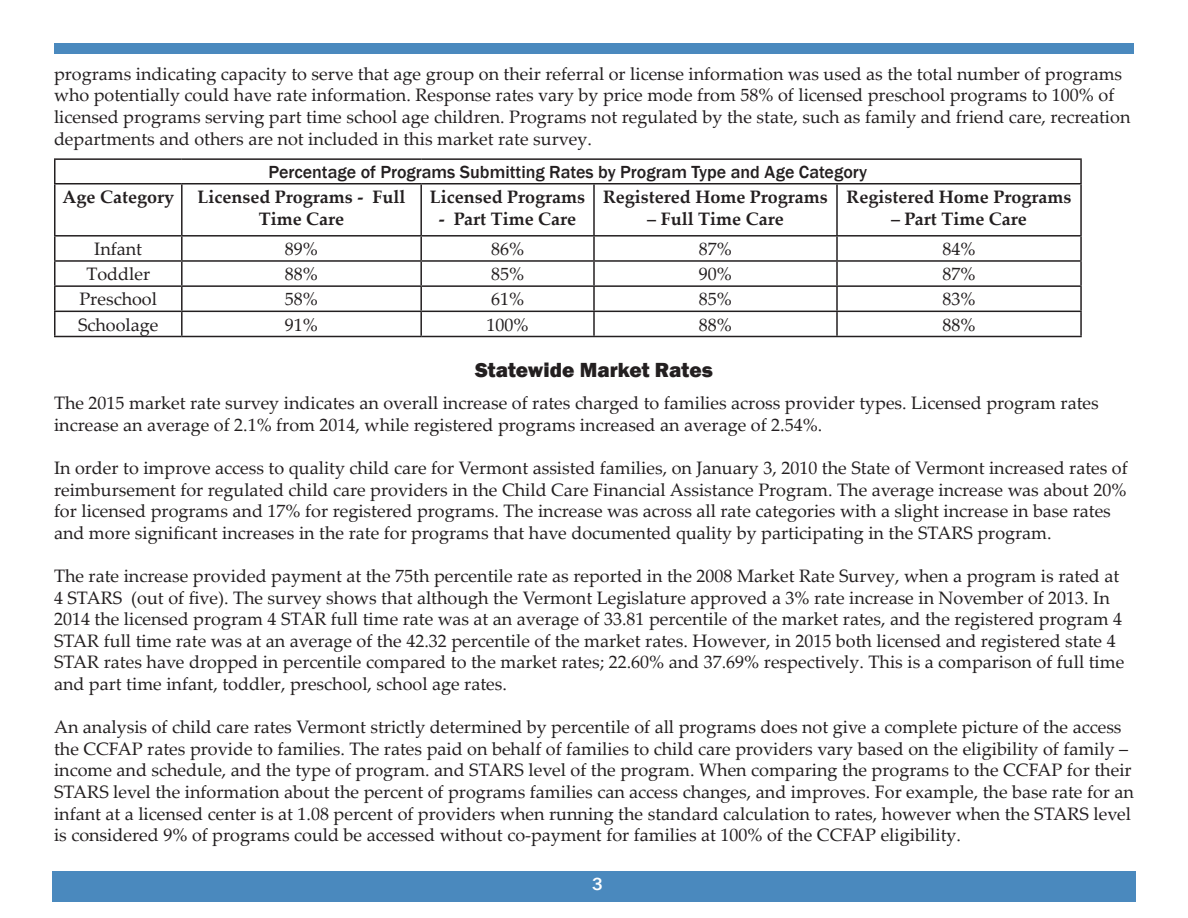
<style>
.page{position:relative;width:1188px;height:918px;background:#fff}
.page>*{position:absolute;margin:0;border:0;box-sizing:border-box;transform-origin:0 0}
.t1{font:800 21px "Franklin Gothic";color:#231f20}
.t2{font:18px/21.6px "Palatino Linotype";color:#231f20}
.t3{font:700 18px/21.6px "Palatino Linotype";color:#231f20;text-align:center}
.t4{font:500 18px "Franklin Gothic";color:#231f20}
.t5{font:500 18px "Franklin Gothic";color:#fff}
</style>
<div class="page">
<hr style="left:54px;top:158px;width:128px;height:2px;background:#231f20">
<hr style="left:54px;top:160px;width:2px;height:23px;background:#231f20">
<hr style="left:182px;top:158px;width:239px;height:2px;background:#231f20">
<hr style="left:421px;top:158px;width:173px;height:2px;background:#231f20">
<hr style="left:594px;top:158px;width:243px;height:2px;background:#231f20">
<hr style="left:837px;top:158px;width:245px;height:2px;background:#231f20">
<hr style="left:1080px;top:160px;width:2px;height:23px;background:#231f20">
<hr style="left:54px;top:183px;width:128px;height:2px;background:#231f20">
<hr style="left:54px;top:185px;width:2px;height:50px;background:#231f20">
<hr style="left:182px;top:183px;width:239px;height:2px;background:#231f20">
<hr style="left:181px;top:185px;width:2px;height:50px;background:#231f20">
<hr style="left:421px;top:183px;width:173px;height:2px;background:#231f20">
<hr style="left:420px;top:185px;width:2px;height:50px;background:#231f20">
<hr style="left:594px;top:183px;width:243px;height:2px;background:#231f20">
<hr style="left:593px;top:185px;width:2px;height:50px;background:#231f20">
<hr style="left:837px;top:183px;width:245px;height:2px;background:#231f20">
<hr style="left:836px;top:185px;width:2px;height:50px;background:#231f20">
<hr style="left:1080px;top:185px;width:2px;height:50px;background:#231f20">
<hr style="left:54px;top:235px;width:128px;height:2px;background:#231f20">
<hr style="left:54px;top:237px;width:2px;height:23px;background:#231f20">
<hr style="left:182px;top:235px;width:239px;height:2px;background:#231f20">
<hr style="left:181px;top:237px;width:2px;height:23px;background:#231f20">
<hr style="left:421px;top:235px;width:173px;height:2px;background:#231f20">
<hr style="left:420px;top:237px;width:2px;height:23px;background:#231f20">
<hr style="left:594px;top:235px;width:243px;height:2px;background:#231f20">
<hr style="left:593px;top:237px;width:2px;height:23px;background:#231f20">
<hr style="left:837px;top:235px;width:245px;height:2px;background:#231f20">
<hr style="left:836px;top:237px;width:2px;height:23px;background:#231f20">
<hr style="left:1080px;top:237px;width:2px;height:23px;background:#231f20">
<hr style="left:54px;top:260px;width:128px;height:2px;background:#231f20">
<hr style="left:54px;top:262px;width:2px;height:23px;background:#231f20">
<hr style="left:182px;top:260px;width:239px;height:2px;background:#231f20">
<hr style="left:181px;top:262px;width:2px;height:23px;background:#231f20">
<hr style="left:421px;top:260px;width:173px;height:2px;background:#231f20">
<hr style="left:420px;top:262px;width:2px;height:23px;background:#231f20">
<hr style="left:594px;top:260px;width:243px;height:2px;background:#231f20">
<hr style="left:593px;top:262px;width:2px;height:23px;background:#231f20">
<hr style="left:837px;top:260px;width:245px;height:2px;background:#231f20">
<hr style="left:836px;top:262px;width:2px;height:23px;background:#231f20">
<hr style="left:1080px;top:262px;width:2px;height:23px;background:#231f20">
<hr style="left:54px;top:285px;width:128px;height:2px;background:#231f20">
<hr style="left:54px;top:287px;width:2px;height:24px;background:#231f20">
<hr style="left:182px;top:285px;width:239px;height:2px;background:#231f20">
<hr style="left:181px;top:287px;width:2px;height:24px;background:#231f20">
<hr style="left:421px;top:285px;width:173px;height:2px;background:#231f20">
<hr style="left:420px;top:287px;width:2px;height:24px;background:#231f20">
<hr style="left:594px;top:285px;width:243px;height:2px;background:#231f20">
<hr style="left:593px;top:287px;width:2px;height:24px;background:#231f20">
<hr style="left:837px;top:285px;width:245px;height:2px;background:#231f20">
<hr style="left:836px;top:287px;width:2px;height:24px;background:#231f20">
<hr style="left:1080px;top:287px;width:2px;height:24px;background:#231f20">
<hr style="left:54px;top:311px;width:128px;height:1px;background:#231f20">
<hr style="left:54px;top:312px;width:2px;height:24px;background:#231f20">
<hr style="left:182px;top:311px;width:239px;height:1px;background:#231f20">
<hr style="left:181px;top:312px;width:2px;height:24px;background:#231f20">
<hr style="left:421px;top:311px;width:173px;height:1px;background:#231f20">
<hr style="left:420px;top:312px;width:2px;height:24px;background:#231f20">
<hr style="left:594px;top:311px;width:243px;height:1px;background:#231f20">
<hr style="left:593px;top:312px;width:2px;height:24px;background:#231f20">
<hr style="left:837px;top:311px;width:245px;height:1px;background:#231f20">
<hr style="left:836px;top:312px;width:2px;height:24px;background:#231f20">
<hr style="left:1080px;top:312px;width:2px;height:24px;background:#231f20">
<hr style="left:54px;top:336px;width:128px;height:1px;background:#231f20">
<hr style="left:182px;top:336px;width:239px;height:1px;background:#231f20">
<hr style="left:421px;top:336px;width:173px;height:1px;background:#231f20">
<hr style="left:594px;top:336px;width:243px;height:1px;background:#231f20">
<hr style="left:837px;top:336px;width:245px;height:1px;background:#231f20">
<div style="left:52px;top:872px;width:1084px;height:30px;background:#4a89be"></div>
<div style="left:54px;top:43px;width:1080px;height:11px;background:#4a89be"></div>
<p class="t2" style="left:54px;top:62px;width:1078px">programs indicating capacity to serve that age group on their referral or license information was used as the total number of programs who potentially could have rate information. Response rates vary by price mode from 58% of licensed preschool programs to 100% of licensed programs serving part time school age children. Programs not regulated by the state, such as family and friend care, recreation departments and others are not included in this market rate survey.</p>
<p class="t4" style="left:269px;top:161px;width:600px">Percentage of Programs Submitting Rates by Program Type and Age Category</p>
<p class="t3" style="left:63px;top:185px;width:113px">Age Category</p>
<p class="t3" style="left:198px;top:185px;width:209px">Licensed Programs - Full<br>Time Care</p>
<p class="t3" style="left:430px;top:185px;width:157px">Licensed Programs</p>
<p class="t3" style="left:603px;top:185px;width:226px">Registered Home Programs</p>
<p class="t3" style="left:647px;top:207px;width:138px">– Full Time Care</p>
<p class="t3" style="left:847px;top:185px;width:226px">Registered Home Programs</p>
<p class="t3" style="left:891px;top:207px;width:137px">– Part Time Care</p>
<p class="t3" style="left:439px;top:207px;width:139px">- Part Time Care</p>
<p class="t2" style="left:94px;top:237px;width:49px">Infant</p>
<p class="t2" style="left:285px;top:237px;width:35px">89%</p>
<p class="t2" style="left:491px;top:237px;width:35px">86%</p>
<p class="t2" style="left:699px;top:237px;width:35px">87%</p>
<p class="t2" style="left:942px;top:237px;width:35px">84%</p>
<p class="t2" style="left:86px;top:263px;width:65px">Toddler</p>
<p class="t2" style="left:285px;top:263px;width:35px">88%</p>
<p class="t2" style="left:491px;top:263px;width:35px">85%</p>
<p class="t2" style="left:699px;top:263px;width:35px">90%</p>
<p class="t2" style="left:942px;top:263px;width:35px">87%</p>
<p class="t2" style="left:79px;top:288px;width:79px">Preschool</p>
<p class="t2" style="left:285px;top:288px;width:35px">58%</p>
<p class="t2" style="left:491px;top:288px;width:35px">61%</p>
<p class="t2" style="left:699px;top:288px;width:35px">85%</p>
<p class="t2" style="left:942px;top:288px;width:35px">83%</p>
<p class="t2" style="left:78px;top:313px;width:82px">Schoolage</p>
<p class="t2" style="left:285px;top:313px;width:35px">91%</p>
<p class="t2" style="left:487px;top:313px;width:44px">100%</p>
<p class="t2" style="left:699px;top:313px;width:35px">88%</p>
<p class="t2" style="left:942px;top:313px;width:35px">88%</p>
<p class="t1" style="left:475px;top:356px;width:239px">Statewide Market Rates</p>
<p class="t2" style="left:54px;top:392px;width:1046px">The 2015 market rate survey indicates an overall increase of rates charged to families across provider types. Licensed program rates increase an average of 2.1% from 2014, while registered programs increased an average of 2.54%.</p>
<p class="t2" style="left:54px;top:456px;width:1075px">In order to improve access to quality child care for Vermont assisted families, on January 3, 2010 the State of Vermont increased rates of reimbursement for regulated child care providers in the Child Care Financial Assistance Program. The average increase was about 20% for licensed programs and 17% for registered programs. The increase was across all rate categories with a slight increase in base rates and more significant increases in the rate for programs that have documented quality by participating in the STARS program.</p>
<p class="t2" style="left:54px;top:564px;width:1072px">The rate increase provided payment at the 75th percentile rate as reported in the 2008 Market Rate Survey, when a program is rated at 4 STARS (out of five). The survey shows that although the Vermont Legislature approved a 3% rate increase in November of 2013. In 2014 the licensed program 4 STAR full time rate was at an average of 33.81 percentile of the market rates, and the registered program 4<br>STAR full time rate was at an average of the 42.32 percentile of the market rates. However, in 2015 both licensed and registered state 4<br>STAR rates have dropped in percentile compared to the market rates; 22.60% and 37.69% respectively. This is a comparison of full time and part time infant, toddler, preschool, school age rates.</p>
<p class="t2" style="left:54px;top:716px;width:1081px">An analysis of child care rates Vermont strictly determined by percentile of all programs does not give a complete picture of the access the CCFAP rates provide to families. The rates paid on behalf of families to child care providers vary based on the eligibility of family – income and schedule, and the type of program. and STARS level of the program. When comparing the programs to the CCFAP for their STARS level the information about the percent of programs families can access changes, and improves. For example, the base rate for an infant at a licensed center is at 1.08 percent of providers when running the standard calculation to rates, however when the STARS level is considered 9% of programs could be accessed without co-payment for families at 100% of the CCFAP eligibility.</p>
<p class="t5" style="left:592px;top:873px;width:12px">3</p>
</div>
